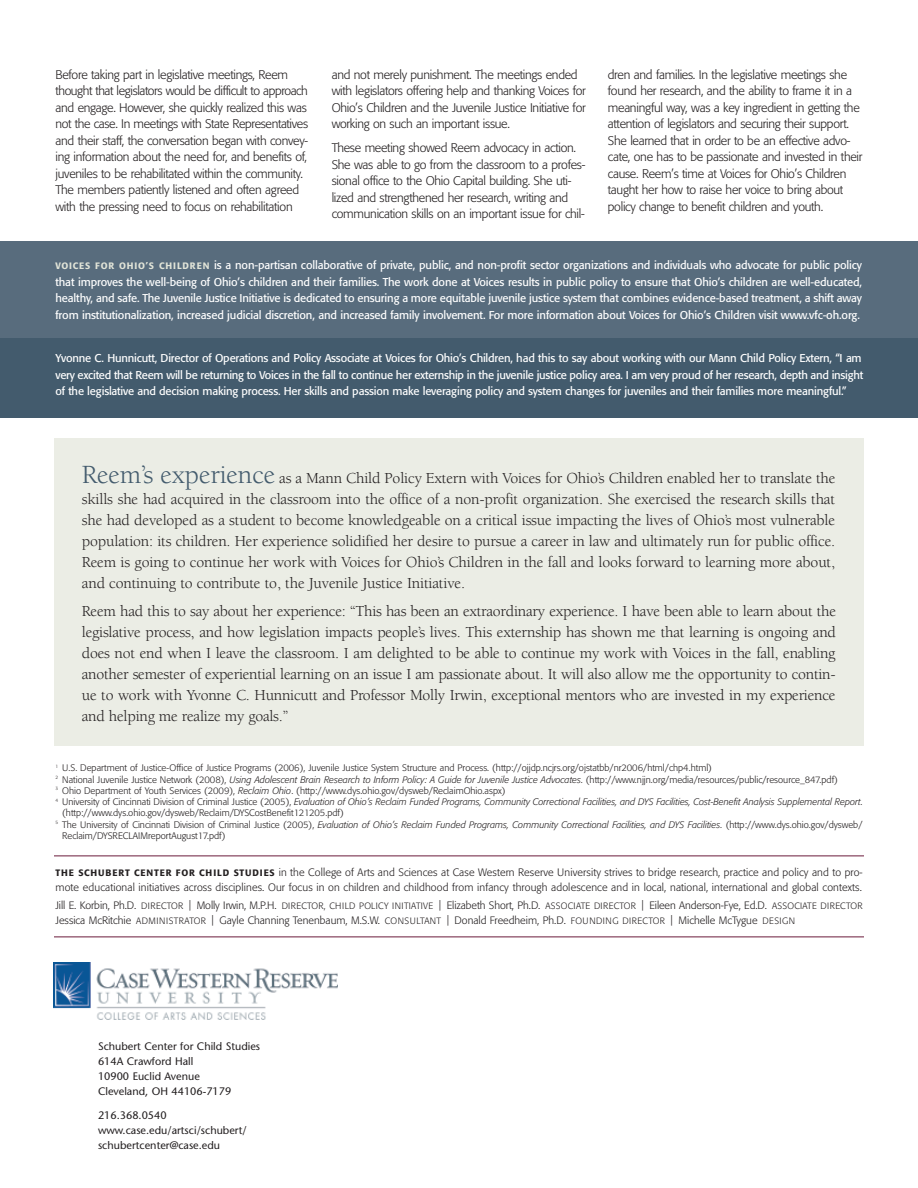
<style>
.page{position:relative;width:918px;height:1188px;background:#fff}
.page>*{position:absolute;margin:0;border:0;box-sizing:border-box;transform-origin:0 0}
.t1{font:15.75px/21px "Berkeley";letter-spacing:-.015em;color:#231f20;text-align:justify}
.t2{font:300 12.3px/16.5px "Formata";letter-spacing:-.025em;color:#231f20}
.t3{font:11.25px/16.5px "Formata";letter-spacing:-.02em;color:#fff;text-align:justify}
.t4{font:10.8px/15px "Stone Sans";color:#231f20}
.t5{font:300 10.65px/15px "Formata";letter-spacing:.01em;color:#231f20}
.t6{font:300 9.3px "Formata";color:#231f20}
.t7{font:italic 300 9.3px "Formata";color:#231f20}
.s1{font-weight:500;font-size:9.15px;color:#e1e4d8}
.s2{font-size:27px;color:#435b6d}
.s3{font-style:italic}
.s4{font-style:normal}
.s5{font-weight:500;font-size:9.15px}
.s6{font-size:9.15px}
</style>
<div class="page">
<div style="left:54px;top:439px;width:810px;height:307px;background:#ebede5"></div>
<div style="left:0;top:241px;width:918px;height:164px;background:#586c7d"></div>
<div style="left:0;top:338px;width:918px;height:80px;background:#435b6d"></div>
<img style="left:54px;top:963px;width:284px;height:57px">
<hr style="left:54px;top:937px;width:810px;height:1px;background:#6b1a3b">
<hr style="left:54px;top:856px;width:810px;height:1px;background:#6b1a3b">
<p class="t2" style="left:56px;top:67px;width:254px">Before taking part in legislative meetings, Reem thought that legislators would be difficult to approach and engage. However, she quickly realized this was not the case. In meetings with State Representatives and their staff, the conversation began with convey&shy;ing information about the need for, and benefits of, juveniles to be rehabilitated within the community.<br>The members patiently listened and often agreed with the pressing need to focus on rehabilitation</p>
<p class="t2" style="left:332px;top:67px;width:256px">and not merely punishment. The meetings ended with legislators offering help and thanking Voices for Ohio’s Children and the Juvenile Justice Initiative for working on such an important issue.</p>
<p class="t2" style="left:332px;top:141px;width:255px">These meeting showed Reem advocacy in action.<br>She was able to go from the classroom to a profes&shy;sional office to the Ohio Capital building. She uti&shy;lized and strengthened her research, writing and communication skills on an important issue for chil-</p>
<p class="t2" style="left:608px;top:67px;width:256px">dren and families. In the legislative meetings she found her research, and the ability to frame it in a meaningful way, was a key ingredient in getting the attention of legislators and securing their support.<br>She learned that in order to be an effective advo&shy;cate, one has to be passionate and invested in their cause. Reem’s time at Voices for Ohio’s Children taught her how to raise her voice to bring about policy change to benefit children and youth.</p>
<p class="t3" style="left:56px;top:258px;width:808px"><span class="s1">VOICES FOR OHIO’S CHILDREN</span> is a non-partisan collaborative of private, public, and non-profit sector organizations and individuals who advocate for public policy that improves the well-being of Ohio’s children and their families. The work done at Voices results in public policy to ensure that Ohio’s children are well-educated, healthy, and safe. The Juvenile Justice Initiative is dedicated to ensuring a more equitable juvenile justice system that combines evidence-based treatment, a shift away from institutionalization, increased judicial discretion, and increased family involvement. For more information about Voices for Ohio’s Children visit www.vfc-oh.org.</p>
<p class="t3" style="left:56px;top:351px;width:809px;text-align:left">Yvonne C. Hunnicutt, Director of Operations and Policy Associate at Voices for Ohio’s Children, had this to say about working with our Mann Child Policy Extern, “I am very excited that Reem will be returning to Voices in the fall to continue her externship in the juvenile justice policy area. I am very proud of her research, depth and insight of the legislative and decision making process. Her skills and passion make leveraging policy and system changes for juveniles and their families more meaningful.”</p>
<p class="t1" style="left:82px;top:469px;width:755px"><span class="s2">Reem’s experience</span> as a Mann Child Policy Extern with Voices for Ohio’s Children enabled her to translate the skills she had acquired in the classroom into the office of a non-profit organization. She exercised the research skills that she had developed as a student to become knowledgeable on a critical issue impacting the lives of Ohio’s most vulnerable population: its children. Her experience solidified her desire to pursue a career in law and ultimately run for public office.<br>Reem is going to continue her work with Voices for Ohio’s Children in the fall and looks forward to learning more about, and continuing to contribute to, the Juvenile Justice Initiative.</p>
<p class="t1" style="left:82px;top:602px;width:756px">Reem had this to say about her experience: “This has been an extraordinary experience. I have been able to learn about the legislative process, and how legislation impacts people’s lives. This externship has shown me that learning is ongoing and does not end when I leave the classroom. I am delighted to be able to continue my work with Voices in the fall, enabling another semester of experiential learning on an issue I am passionate about. It will also allow me the opportunity to contin&shy;ue to work with Yvonne C. Hunnicutt and Professor Molly Irwin, exceptional mentors who are invested in my experience and helping me realize my goals.”</p>
<p class="t6" style="left:56px;top:764px;width:658px"><sup>1</sup> U.S. Department of Justice-Office of Justice Programs (2006), Juvenile Justice System Structure and Process. (http://ojjdp.ncjrs.org/ojstatbb/nr2006/html/chp4.html)</p>
<p class="t6" style="left:56px;top:776px;width:784px"><sup>2</sup> National Juvenile Justice Network (2008), <span class="s3">Using Adolescent Brain Research to Inform Policy: A Guide for Juvenile Justice Advocates</span>. (http://www.njjn.org/media/resources/public/resource_847.pdf)</p>
<p class="t6" style="left:56px;top:787px;width:452px"><sup>3</sup> Ohio Department of Youth Services (2009), <span class="s3">Reclaim Ohio</span>. (http://www.dys.ohio.gov/dysweb/ReclaimOhio.aspx)</p>
<p class="t7" style="left:56px;top:798px;width:809px"><sup>4</sup> <span class="s4">University of Cincinnati Division of Criminal Justice (2005),</span> Evaluation of Ohio’s Reclaim Funded Programs, Community Correctional Facilities, and DYS Facilities, Cost-Benefit Analysis Supplemental Report<span class="s4">.</span></p>
<p class="t6" style="left:62px;top:809px;width:283px">(http://www.dys.ohio.gov/dysweb/Reclaim/DYSCostBenefit121205.pdf)</p>
<p class="t6" style="left:56px;top:821px;width:809px"><sup>5</sup> The University of Cincinnati Division of Criminal Justice (2005), <span class="s3">Evaluation of Ohio’s Reclaim Funded Programs, Community Correctional Facilities, and DYS Facilities</span>. (http://www.dys.ohio.gov/dysweb/</p>
<p class="t6" style="left:62px;top:832px;width:165px">Reclaim/DYSRECLAIMreportAugust17.pdf)</p>
<p class="t5" style="left:55px;top:865px;width:809px"><span class="s5">THE SCHUBERT CENTER FOR CHILD STUDIES</span> in the College of Arts and Sciences at Case Western Reserve University strives to bridge research, practice and policy and to pro&shy;mote educational initiatives across disciplines. Our focus in on children and childhood from infancy through adolescence and in local, national, international and global contexts.</p>
<p class="t5" style="left:55px;top:898px;width:809px">Jill E. Korbin, Ph.D. <span class="s6">DIRECTOR</span> | Molly Irwin, M.P.H. <span class="s6">DIRECTOR, CHILD POLICY INITIATIVE</span> | Elizabeth Short, Ph.D. <span class="s6">ASSOCIATE DIRECTOR</span> | Eileen Anderson-Fye, Ed.D. <span class="s6">ASSOCIATE DIRECTOR<br></span>Jessica McRitchie <span class="s6">ADMINISTRATOR</span> | Gayle Channing Tenenbaum, M.S.W. <span class="s6">CONSULTANT</span> | Donald Freedheim, Ph.D. <span class="s6">FOUNDING DIRECTOR</span> | Michelle McTygue <span class="s6">DESIGN</span></p>
<p class="t4" style="left:98px;top:1039px;width:164px">Schubert Center for Child Studies<br>614A Crawford Hall<br>10900 Euclid Avenue<br>Cleveland, OH 44106-7179</p>
<p class="t4" style="left:98px;top:1108px;width:150px">216.368.0540 www.case.edu/artsci/schubert/ schubertcenter@case.edu</p>
</div>
